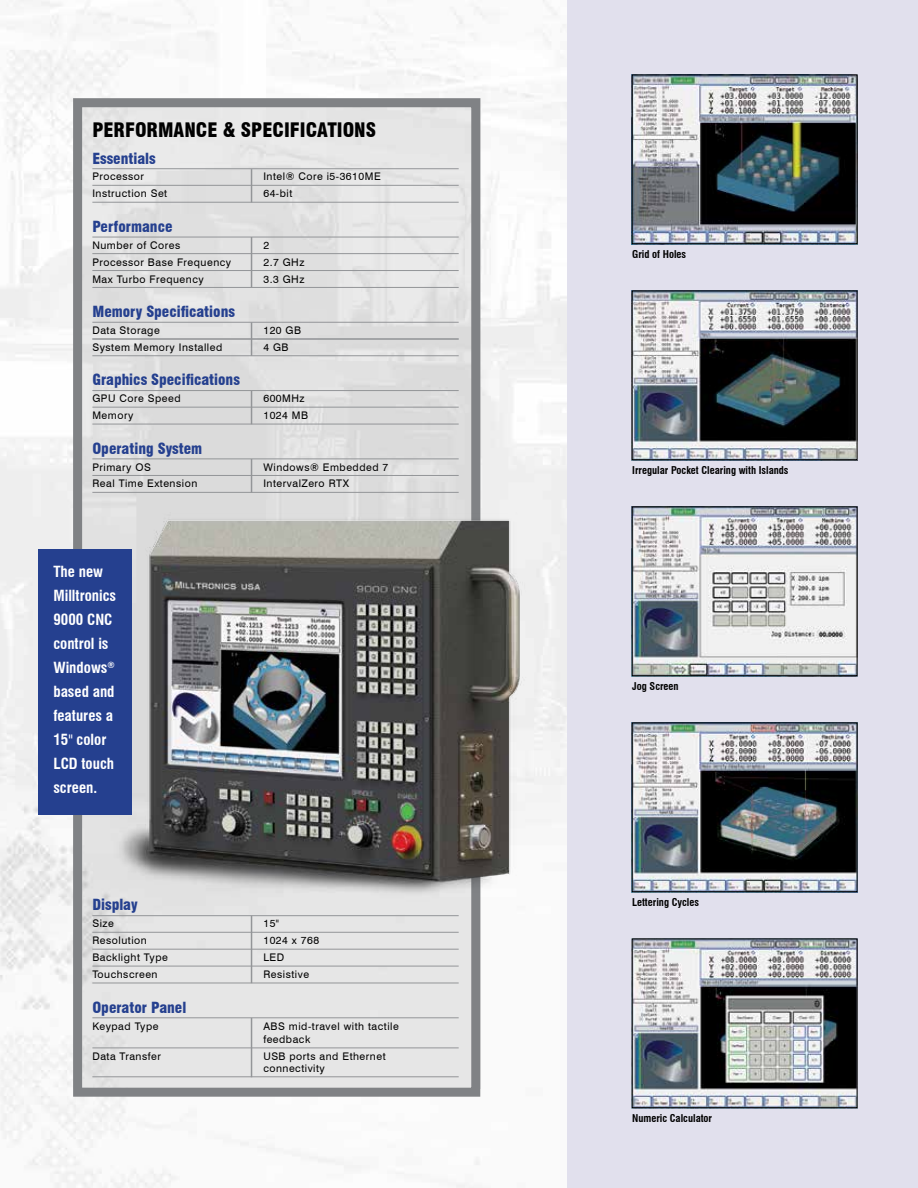
<style>
.page{position:relative;width:918px;height:1188px;background:#fff}
.page>*{position:absolute;margin:0;border:0;box-sizing:border-box;transform-origin:0 0}
.t1{font:900 condensed 19.5px "Swiss 721 BT";color:#000}
.t2{font:900 condensed 15px "Swiss 721 BT";color:#25408f}
.t3{font:700 condensed 15px/24px "Swiss 721 BT";color:#fff}
.t4{font:10.5px/13.5px "Swiss 721 BT";letter-spacing:.05em;color:#000}
.t5{font:700 condensed 10.5px "Swiss 721 BT";color:#000}
.s1{font-weight:400;font-stretch:normal}
</style>
<div class="page">
<img style="left:0;top:0;width:567px;height:1188px">
<div style="left:73px;top:98px;width:407px;height:991px;background:#e4e4e4"></div>
<hr style="left:92px;top:168px;width:367px;height:1px;background:#939598">
<hr style="left:92px;top:185px;width:367px;height:1px;background:#939598">
<hr style="left:92px;top:202px;width:367px;height:1px;background:#939598">
<hr style="left:92px;top:237px;width:367px;height:1px;background:#939598">
<hr style="left:92px;top:253px;width:367px;height:1px;background:#939598">
<hr style="left:92px;top:270px;width:367px;height:1px;background:#939598">
<hr style="left:92px;top:287px;width:367px;height:1px;background:#939598">
<hr style="left:92px;top:322px;width:367px;height:1px;background:#939598">
<hr style="left:92px;top:338px;width:367px;height:1px;background:#939598">
<hr style="left:92px;top:339px;width:367px;height:1px;background:#939598">
<hr style="left:92px;top:355px;width:367px;height:1px;background:#939598">
<hr style="left:92px;top:390px;width:367px;height:1px;background:#939598">
<hr style="left:92px;top:407px;width:367px;height:1px;background:#939598">
<hr style="left:92px;top:424px;width:367px;height:1px;background:#939598">
<hr style="left:92px;top:459px;width:367px;height:1px;background:#939598">
<hr style="left:92px;top:475px;width:367px;height:1px;background:#939598">
<hr style="left:92px;top:492px;width:367px;height:1px;background:#939598">
<hr style="left:92px;top:915px;width:367px;height:1px;background:#939598">
<hr style="left:92px;top:932px;width:367px;height:1px;background:#939598">
<hr style="left:92px;top:949px;width:367px;height:1px;background:#939598">
<hr style="left:92px;top:966px;width:367px;height:1px;background:#939598">
<hr style="left:92px;top:983px;width:367px;height:1px;background:#939598">
<hr style="left:92px;top:1017px;width:367px;height:1px;background:#939598">
<hr style="left:92px;top:1048px;width:367px;height:1px;background:#939598">
<hr style="left:92px;top:1076px;width:367px;height:1px;background:#939598">
<hr style="left:251px;top:237px;width:1px;height:50px;background:#939598">
<hr style="left:251px;top:322px;width:1px;height:34px;background:#939598">
<hr style="left:251px;top:391px;width:1px;height:33px;background:#939598">
<hr style="left:251px;top:459px;width:1px;height:34px;background:#939598">
<hr style="left:251px;top:916px;width:1px;height:67px;background:#939598">
<hr style="left:251px;top:1018px;width:1px;height:59px;background:#939598">
<hr style="left:251px;top:169px;width:1px;height:33px;background:#939598">
<div style="left:73px;top:98px;width:407px;height:999px;border:9px solid #808285"></div>
<img style="left:96px;top:497px;width:437px;height:417px">
<div style="left:38px;top:550px;width:94px;height:265px;background:#25408f"></div>
<div style="left:567px;top:0;width:351px;height:1188px;background:#e1e0ed"></div>
<img style="left:634px;top:77px;width:221px;height:165px">
<div style="left:632px;top:75px;width:225px;height:169px;border:1px solid #000"></div>
<img style="left:634px;top:293px;width:221px;height:165px">
<div style="left:632px;top:291px;width:225px;height:169px;border:1px solid #000"></div>
<img style="left:634px;top:509px;width:221px;height:165px">
<div style="left:632px;top:507px;width:225px;height:169px;border:1px solid #000"></div>
<img style="left:634px;top:725px;width:221px;height:165px">
<div style="left:632px;top:723px;width:225px;height:169px;border:1px solid #000"></div>
<img style="left:634px;top:941px;width:221px;height:165px">
<div style="left:632px;top:939px;width:225px;height:169px;border:1px solid #000"></div>
<h1 class="t1" style="left:92px;top:118px;width:285px">PERFORMANCE &amp; SPECIFICATIONS</h1>
<h2 class="t2" style="left:92px;top:149px;width:65px">Essentials</h2>
<p class="t4" style="left:92px;top:170px;width:53px">Processor</p>
<p class="t4" style="left:263px;top:170px;width:119px">Intel® Core i5-3610ME</p>
<p class="t4" style="left:92px;top:187px;width:76px">Instruction Set</p>
<p class="t4" style="left:263px;top:187px;width:30px">64-bit</p>
<h2 class="t2" style="left:92px;top:217px;width:82px">Performance</h2>
<p class="t4" style="left:92px;top:238px;width:90px">Number of Cores</p>
<p class="t4" style="left:263px;top:238px;width:7px">2</p>
<p class="t4" style="left:92px;top:255px;width:140px">Processor Base Frequency</p>
<p class="t4" style="left:263px;top:255px;width:43px">2.7 GHz</p>
<p class="t4" style="left:92px;top:272px;width:113px">Max Turbo Frequency</p>
<p class="t4" style="left:263px;top:272px;width:43px">3.3 GHz</p>
<h2 class="t2" style="left:92px;top:303px;width:144px">Memory Specifications</h2>
<p class="t4" style="left:92px;top:323px;width:69px">Data Storage</p>
<p class="t4" style="left:263px;top:323px;width:39px">120 GB</p>
<p class="t4" style="left:92px;top:340px;width:131px">System Memory Installed</p>
<p class="t4" style="left:263px;top:340px;width:27px">4 GB</p>
<h2 class="t2" style="left:92px;top:371px;width:149px">Graphics Specifications</h2>
<p class="t4" style="left:92px;top:392px;width:90px">GPU Core Speed</p>
<p class="t4" style="left:263px;top:392px;width:43px">600MHz</p>
<p class="t4" style="left:92px;top:409px;width:43px">Memory</p>
<p class="t4" style="left:263px;top:409px;width:46px">1024 MB</p>
<h2 class="t2" style="left:92px;top:439px;width:111px">Operating System</h2>
<p class="t4" style="left:92px;top:460px;width:60px">Primary OS</p>
<p class="t4" style="left:263px;top:460px;width:126px">Windows® Embedded 7</p>
<p class="t4" style="left:92px;top:477px;width:106px">Real Time Extension</p>
<p class="t4" style="left:263px;top:477px;width:87px">IntervalZero RTX</p>
<h2 class="t3" style="left:53px;top:560px;width:64px">The new<br>Milltronics<br>9000 CNC control is<br>Windows<sup>® </sup>based and features a<br>15<span class="s1">"</span> color<br>LCD touch screen.</h2>
<h2 class="t2" style="left:92px;top:896px;width:47px">Display</h2>
<p class="t4" style="left:92px;top:917px;width:23px">Size</p>
<p class="t4" style="left:263px;top:917px;width:17px">15"</p>
<p class="t4" style="left:92px;top:934px;width:56px">Resolution</p>
<p class="t4" style="left:263px;top:934px;width:57px">1024 x 768</p>
<p class="t4" style="left:92px;top:951px;width:77px">Backlight Type</p>
<p class="t4" style="left:263px;top:951px;width:22px">LED</p>
<p class="t4" style="left:92px;top:968px;width:67px">Touchscreen</p>
<p class="t4" style="left:263px;top:968px;width:47px">Resistive</p>
<h2 class="t2" style="left:92px;top:998px;width:95px">Operator Panel</h2>
<p class="t4" style="left:92px;top:1019px;width:68px">Keypad Type</p>
<p class="t4" style="left:263px;top:1019px;width:137px">ABS mid-travel with tactile feedback</p>
<p class="t4" style="left:92px;top:1049px;width:70px">Data Transfer</p>
<p class="t4" style="left:263px;top:1050px;width:124px;line-height:12px">USB ports and Ethernet connectivity</p>
<p class="t5" style="left:632px;top:248px;width:55px">Grid of Holes</p>
<p class="t5" style="left:632px;top:464px;width:158px">Irregular Pocket Clearing with Islands</p>
<p class="t5" style="left:632px;top:680px;width:48px">Jog Screen</p>
<p class="t5" style="left:632px;top:896px;width:68px">Lettering Cycles</p>
<p class="t5" style="left:632px;top:1112px;width:81px">Numeric Calculator</p>
</div>
